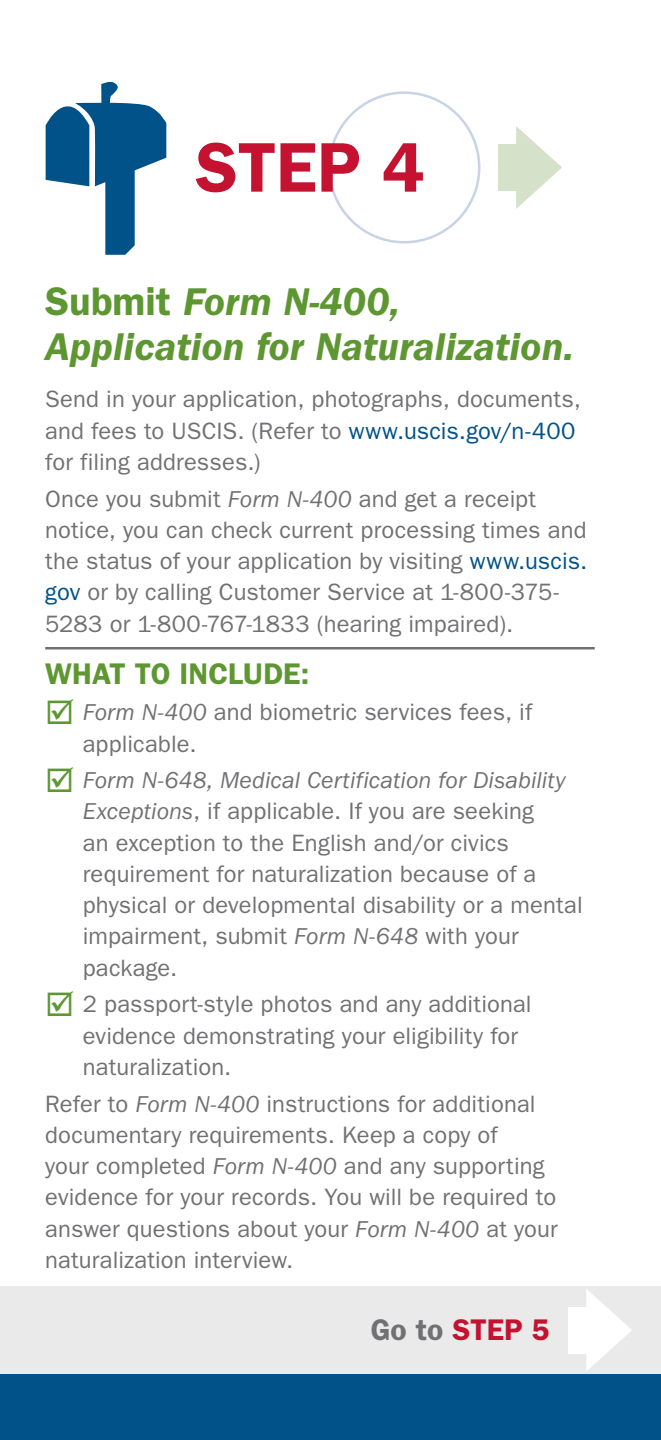
<style>
.page{position:relative;width:661px;height:1440px;background:#fff}
.page>*{position:absolute;margin:0;border:0;box-sizing:border-box;transform-origin:0 0}
.t1{font:italic 600 40px/45px "ITC Franklin Gothic Std";color:#5e9732}
.subtitle{font:600 30px "ITC Franklin Gothic Std";color:#5e9732}
.Proceed{font:600 30px "ITC Franklin Gothic Std";color:#c41230}
.explanation_text{font:23.75px/31.2px "ITC Franklin Gothic Std";letter-spacing:.005em;color:#717073}
.checkbox{font:23.75px/31.2px "ITC Franklin Gothic Std";letter-spacing:.005em;color:#717073}
.s1{font-style:normal}
.s2{color:#005288}
.s3{font-style:italic}
.s4{color:#717073}
</style>
<div class="page">
<div style="left:0;top:1286px;width:660px;height:154px;background:#eaeaeb"></div>
<div style="left:0;top:1374px;width:660px;height:66px;background:#005288"></div>
<div style="left:567px;top:1307px;width:37px;height:46px;background:#fff"></div>
<svg style="left:585px;top:1289px;width:46px;height:82px"></svg>
<hr style="left:45px;top:647px;width:549px;height:2px;background:#717073">
<div style="left:497px;top:144px;width:37px;height:47px;background:#d5e2c9"></div>
<svg style="left:516px;top:126px;width:45px;height:83px"></svg>
<svg style="left:46px;top:81px;width:120px;height:174px"></svg>
<svg style="left:196px;top:143px;width:226px;height:49px"></svg>
<p class="t1" style="left:45px;top:280px;width:530px"><span class="s1">Submit</span> Form N-400,<br>Application for Naturalization.</p>
<p class="explanation_text" style="left:45px;top:384px;width:536px">Send in your application, photographs, documents, and fees to USCIS. (Refer to <span class="s2">www.uscis.gov/n-400</span></p>
<p class="explanation_text" style="left:45px;top:446px;width:217px">for filing addresses.)</p>
<p class="explanation_text" style="left:45px;top:483px;width:543px">Once you submit <span class="s3">Form N-400</span> and get a receipt notice, you can check current processing times and the status of your application by visiting <span class="s2">www.uscis.</span></p>
<p class="explanation_text" style="left:45px;top:577px;width:515px"><span class="s2">gov</span> or by calling Customer Service at 1-800-375-<br>5283 or 1-800-767-1833 (hearing impaired).</p>
<p class="subtitle" style="left:45px;top:656px;width:265px">WHAT TO INCLUDE:</p>
<p class="checkbox" style="left:83px;top:697px;width:450px"><span class="s3">Form N-400</span> and biometric services fees, if applicable.</p>
<p class="checkbox" style="left:83px;top:765px;width:501px"><span class="s3">Form N-648, Medical Certification for Disability Exceptions</span>, if applicable. If you are seeking<br>an exception to the English and/or civics requirement for naturalization because of a physical or developmental disability or a mental impairment, submit <span class="s3">Form N-648</span> with your package.</p>
<p class="checkbox" style="left:83px;top:989px;width:450px">2 passport-style photos and any additional evidence demonstrating your eligibility for naturalization.</p>
<p class="explanation_text" style="left:45px;top:1088px;width:513px">Refer to <span class="s3">Form N-400</span> instructions for additional documentary requirements. Keep a copy of<br>your completed <span class="s3">Form N-400</span> and any supporting evidence for your records. You will be required to answer questions about your <span class="s3">Form N-400</span> at your naturalization interview.</p>
<p class="Proceed" style="left:370px;top:1312px;width:180px"><span class="s4">Go to</span> STEP 5</p>
</div>
